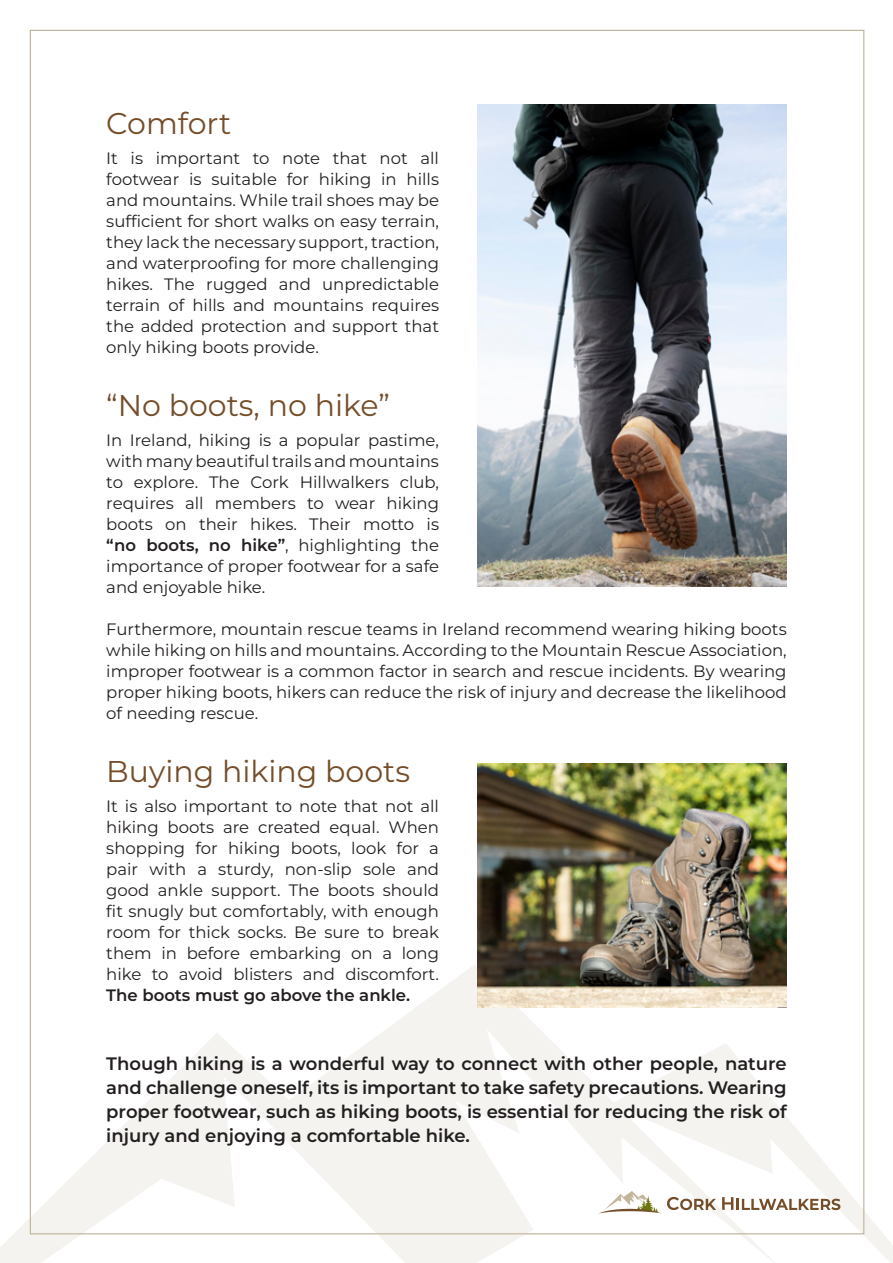
<style>
.page{position:relative;width:893px;height:1263px;background:#fff}
.page>*{position:absolute;margin:0;border:0;box-sizing:border-box;transform-origin:0 0}
.t1{font:30px "Montserrat";color:#754d29}
.t2{font:600 18px/24px "Montserrat";color:#231f20;text-align:justify}
.t3{font:16.5px/21px "Montserrat";color:#231f20;text-align:justify}
.s1{font-weight:600}
</style>
<div class="page">
<svg style="left:0;top:964px;width:780px;height:299px"></svg>
<svg style="left:610px;top:1043px;width:283px;height:220px"></svg>
<img style="left:477px;top:763px;width:310px;height:244px">
<img style="left:477px;top:105px;width:310px;height:482px">
<svg style="left:598px;top:1191px;width:63px;height:22px"></svg>
<svg style="left:667px;top:1197px;width:49px;height:13px"></svg>
<svg style="left:722px;top:1197px;width:118px;height:13px"></svg>
<p class="t1" style="left:106px;top:103px;width:126px">Comfort</p>
<p class="t3" style="left:106px;top:147px;width:334px">It is important to note that not all footwear is suitable for hiking in hills and mountains. While trail shoes may be sufficient for short walks on easy terrain, they lack the necessary support, traction, and waterproofing for more challenging hikes. The rugged and unpredictable terrain of hills and mountains requires the added protection and support that only hiking boots provide.</p>
<p class="t1" style="left:106px;top:385px;width:285px">“No boots, no hike”</p>
<p class="t3" style="left:106px;top:429px;width:334px">In Ireland, hiking is a popular pastime, with many beautiful trails and mountains to explore. The Cork Hillwalkers club, requires all members to wear hiking boots on their hikes. Their motto is <span class="s1">“no boots, no hike”</span>, highlighting the importance of proper footwear for a safe and enjoyable hike.</p>
<p class="t3" style="left:106px;top:618px;width:682px">Furthermore, mountain rescue teams in Ireland recommend wearing hiking boots while hiking on hills and mountains. According to the Mountain Rescue Association, improper footwear is a common factor in search and rescue incidents. By wearing proper hiking boots, hikers can reduce the risk of injury and decrease the likelihood of needing rescue.</p>
<p class="t1" style="left:106px;top:751px;width:305px">Buying hiking boots</p>
<p class="t3" style="left:106px;top:795px;width:334px">It is also important to note that not all hiking boots are created equal. When shopping for hiking boots, look for a pair with a sturdy, non-slip sole and good ankle support. The boots should fit snugly but comfortably, with enough room for thick socks. Be sure to break them in before embarking on a long hike to avoid blisters and discomfort.<br><span class="s1">The boots must go above the ankle.</span></p>
<p class="t2" style="left:106px;top:1051px;width:682px">Though hiking is a wonderful way to connect with other people, nature and challenge oneself, its is important to take safety precautions. Wearing proper footwear, such as hiking boots, is essential for reducing the risk of injury and enjoying a comfortable hike.</p>
</div>
